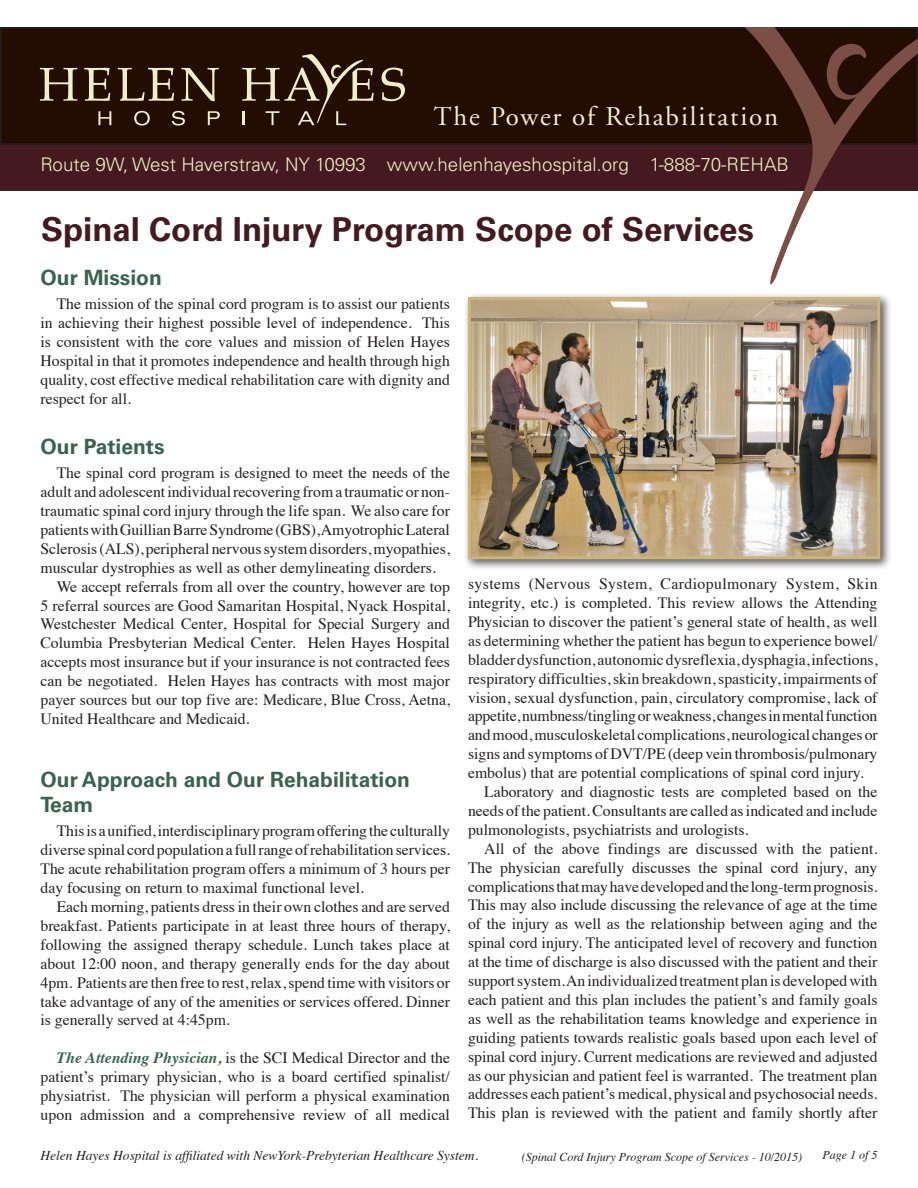
<style>
.page{position:relative;width:918px;height:1188px;background:#fff}
.page>*{position:absolute;margin:0;border:0;box-sizing:border-box;transform-origin:0 0}
.t1{font:700 33px "Univers";color:#451920}
.t2{font:27px "Adobe Garamond";letter-spacing:.07em;color:#f1efc7}
.t3{font:700 21px/25.2px "Univers";color:#376350}
.t4{font:300 18.75px "Univers";color:#f1efc7}
.t5{font:15.75px/18.9px "Times";color:#231f20;text-align:justify}
.t6{font:15.75px "Times";letter-spacing:.025em;color:#231f20}
.t7{font:italic 13.5px "Times";color:#231f20}
.t8{font:italic 12px "Times";color:#231f20}
.s1{font-weight:700;font-style:italic;color:#376350}
</style>
<div class="page">
<div style="left:0;top:143px;width:918px;height:47px;background:#451920"></div>
<div style="left:1px;top:28px;width:916px;height:116px;background:#230d02"></div>
<div style="left:0;top:27px;width:918px;height:118px;border:2px solid #231f20"></div>
<svg style="left:382px;top:68px;width:23px;height:33px"></svg>
<svg style="left:40px;top:68px;width:37px;height:33px"></svg>
<svg style="left:84px;top:68px;width:26px;height:33px"></svg>
<svg style="left:118px;top:68px;width:56px;height:33px"></svg>
<svg style="left:182px;top:68px;width:37px;height:33px"></svg>
<svg style="left:98px;top:111px;width:13px;height:14px"></svg>
<svg style="left:134px;top:111px;width:16px;height:15px"></svg>
<svg style="left:172px;top:111px;width:13px;height:15px"></svg>
<svg style="left:208px;top:111px;width:12px;height:14px"></svg>
<svg style="left:242px;top:54px;width:132px;height:71px"></svg>
<svg style="left:710px;top:27px;width:208px;height:257px"></svg>
<svg style="left:824px;top:40px;width:45px;height:62px"></svg>
<div style="left:464px;top:293px;width:428px;height:278px;background:#231f20;opacity:.75"></div>
<img style="left:472px;top:301px;width:404px;height:254px">
<div style="left:468px;top:297px;width:412px;height:262px;border:3px solid #ccb576"></div>
<h2 class="t2" style="left:434px;top:102px;width:346px">The Power of Rehabilitation</h2>
<p class="t4" style="left:40px;top:154px;width:750px">Route 9W, West Haverstraw, NY 10993 www.helenhayeshospital.org 1-888-70-REHAB</p>
<h1 class="t1" style="left:41px;top:210px;width:715px">Spinal Cord Injury Program Scope of Services</h1>
<h3 class="t3" style="left:40px;top:265px;width:123px">Our Mission</h3>
<p class="t5" style="left:40px;top:293px;width:411px;text-indent:16px">The mission of the spinal cord program is to assist our patients in achieving their highest possible level of independence. This is consistent with the core values and mission of Helen Hayes Hospital in that it promotes independence and health through high quality, cost effective medical rehabilitation care with dignity and respect for all.</p>
<h3 class="t3" style="left:40px;top:434px;width:126px">Our Patients</h3>
<p class="t5" style="left:57px;top:462px;width:395px">The spinal cord program is designed to meet the needs of the</p>
<p class="t5" style="left:40px;top:481px;width:411px">adult and adolescent individual recovering from a traumatic or non-</p>
<p class="t5" style="left:40px;top:500px;width:411px">traumatic spinal cord injury through the life span. We also care for</p>
<p class="t5" style="left:40px;top:519px;width:411px">patients with Guillian Barre Syndrome (GBS), Amyotrophic Lateral</p>
<p class="t5" style="left:40px;top:538px;width:411px">Sclerosis (ALS), peripheral nervous system disorders, myopathies,</p>
<p class="t5" style="left:40px;top:557px;width:397px">muscular dystrophies as well as other demylineating disorders.</p>
<p class="t5" style="left:57px;top:576px;width:395px">We accept referrals from all over the country, however are top</p>
<p class="t5" style="left:40px;top:594px;width:411px">5 referral sources are Good Samaritan Hospital, Nyack Hospital,</p>
<p class="t5" style="left:40px;top:613px;width:411px">Westchester Medical Center, Hospital for Special Surgery and</p>
<p class="t5" style="left:40px;top:632px;width:411px">Columbia Presbyterian Medical Center. Helen Hayes Hospital</p>
<p class="t5" style="left:40px;top:651px;width:411px">accepts most insurance but if your insurance is not contracted fees</p>
<p class="t5" style="left:40px;top:670px;width:411px">can be negotiated. Helen Hayes has contracts with most major</p>
<p class="t5" style="left:40px;top:689px;width:411px">payer sources but our top five are: Medicare, Blue Cross, Aetna,</p>
<p class="t5" style="left:40px;top:708px;width:211px">United Healthcare and Medicaid.</p>
<p class="t6" style="left:468px;top:569px;width:411px">systems (Nervous System, Cardiopulmonary System, Skin</p>
<p class="t5" style="left:468px;top:592px;width:411px">integrity, etc.) is completed. This review allows the Attending</p>
<p class="t5" style="left:468px;top:611px;width:411px">Physician to discover the patient’s general state of health, as well</p>
<p class="t5" style="left:468px;top:630px;width:411px">as determining whether the patient has begun to experience bowel/</p>
<p class="t5" style="left:468px;top:649px;width:411px">bladder dysfunction, autonomic dysreflexia, dysphagia, infections,</p>
<p class="t5" style="left:468px;top:668px;width:411px">respiratory difficulties, skin breakdown, spasticity, impairments of</p>
<p class="t5" style="left:468px;top:687px;width:411px">vision, sexual dysfunction, pain, circulatory compromise, lack of</p>
<p class="t5" style="left:468px;top:705px;width:411px">appetite, numbness/tingling or weakness, changes in mental function</p>
<p class="t5" style="left:468px;top:724px;width:411px">and mood, musculoskeletal complications, neurological changes or</p>
<p class="t5" style="left:468px;top:743px;width:411px">signs and symptoms of DVT/PE (deep vein thrombosis/pulmonary</p>
<p class="t5" style="left:468px;top:762px;width:397px">embolus) that are potential complications of spinal cord injury.</p>
<p class="t5" style="left:484px;top:781px;width:395px">Laboratory and diagnostic tests are completed based on the</p>
<p class="t5" style="left:468px;top:800px;width:411px">needs of the patient. Consultants are called as indicated and include</p>
<p class="t5" style="left:468px;top:819px;width:282px">pulmonologists, psychiatrists and urologists.</p>
<p class="t5" style="left:484px;top:838px;width:395px">All of the above findings are discussed with the patient.</p>
<p class="t5" style="left:468px;top:857px;width:411px">The physician carefully discusses the spinal cord injury, any</p>
<p class="t5" style="left:468px;top:876px;width:411px">complications that may have developed and the long-term prognosis.</p>
<p class="t5" style="left:468px;top:894px;width:411px">This may also include discussing the relevance of age at the time</p>
<p class="t5" style="left:468px;top:913px;width:411px">of the injury as well as the relationship between aging and the</p>
<p class="t5" style="left:468px;top:932px;width:411px">spinal cord injury. The anticipated level of recovery and function</p>
<p class="t5" style="left:468px;top:951px;width:411px">at the time of discharge is also discussed with the patient and their</p>
<p class="t5" style="left:468px;top:970px;width:411px">support system. An individualized treatment plan is developed with</p>
<p class="t5" style="left:468px;top:989px;width:411px">each patient and this plan includes the patient’s and family goals</p>
<p class="t5" style="left:468px;top:1008px;width:411px">as well as the rehabilitation teams knowledge and experience in</p>
<p class="t5" style="left:468px;top:1027px;width:411px">guiding patients towards realistic goals based upon each level of</p>
<p class="t5" style="left:468px;top:1046px;width:411px">spinal cord injury. Current medications are reviewed and adjusted</p>
<p class="t5" style="left:468px;top:1065px;width:411px">as our physician and patient feel is warranted. The treatment plan</p>
<p class="t5" style="left:468px;top:1083px;width:411px">addresses each patient’s medical, physical and psychosocial needs.</p>
<p class="t5" style="left:468px;top:1102px;width:411px">This plan is reviewed with the patient and family shortly after</p>
<h3 class="t3" style="left:40px;top:767px;width:371px">Our Approach and Our Rehabilitation<br>Team</h3>
<p class="t5" style="left:40px;top:820px;width:411px;text-indent:16px">This is a unified, interdisciplinary program offering the culturally diverse spinal cord population a full range of rehabilitation services.<br>The acute rehabilitation program offers a minimum of 3 hours per day focusing on return to maximal functional level.</p>
<p class="t5" style="left:40px;top:896px;width:411px;text-indent:16px">Each morning, patients dress in their own clothes and are served breakfast. Patients participate in at least three hours of therapy, following the assigned therapy schedule. Lunch takes place at about 12:00 noon, and therapy generally ends for the day about 4pm. Patients are then free to rest, relax, spend time with visitors or take advantage of any of the amenities or services offered. Dinner is generally served at 4:45pm.</p>
<p class="t5" style="left:41px;top:1047px;width:411px;text-indent:16px"><span class="s1">The Attending Physician,</span> is the SCI Medical Director and the patient’s primary physician, who is a board certified spinalist/ physiatrist. The physician will perform a physical examination upon admission and a comprehensive review of all medical</p>
<p class="t7" style="left:40px;top:1144px;width:439px">Helen Hayes Hospital is affiliated with NewYork-Prebyterian Healthcare System.</p>
<p class="t8" style="left:522px;top:1147px;width:282px">(Spinal Cord Injury Program Scope of Services - 10/2015)</p>
<p class="t8" style="left:823px;top:1145px;width:56px">Page 1 of 5</p>
</div>
